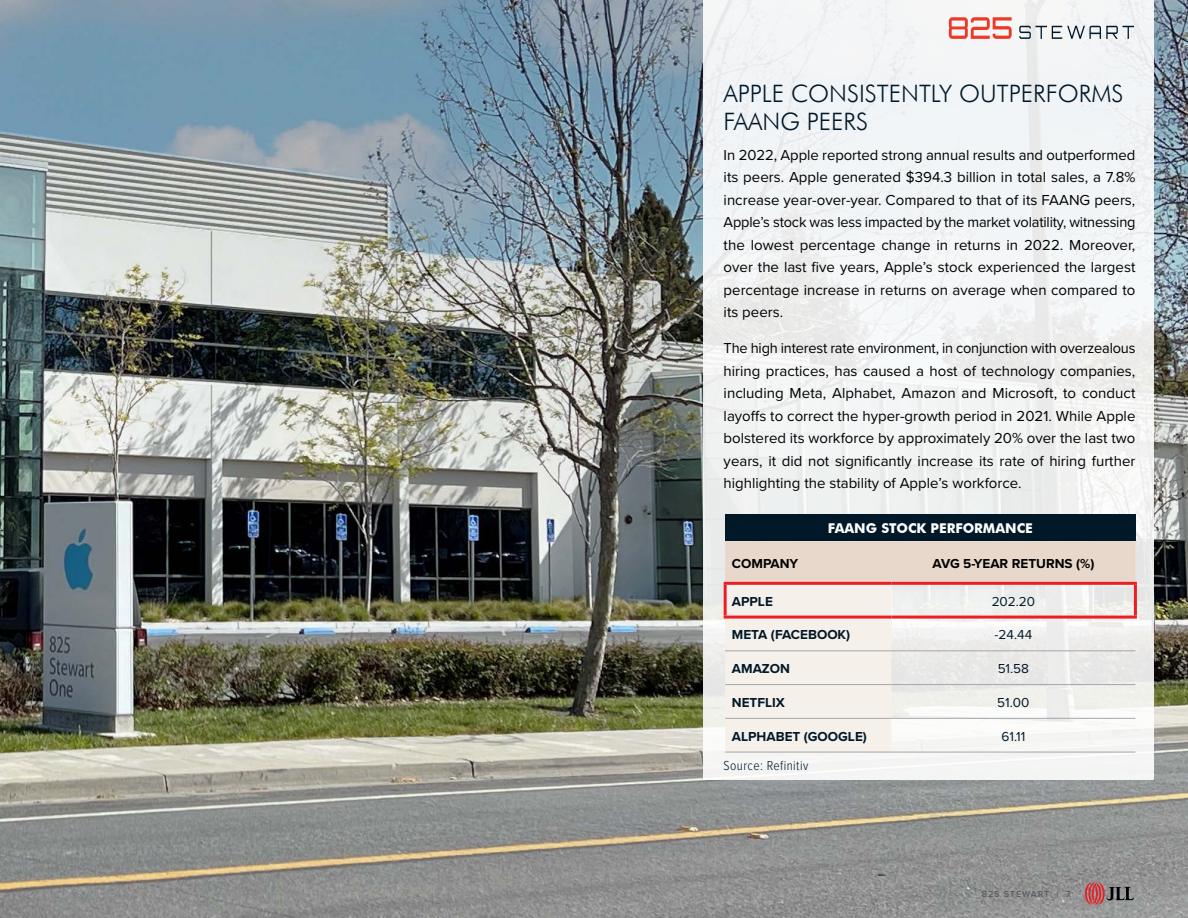
<style>
.page{position:relative;width:1188px;height:918px;background:#fff}
.page>*{position:absolute;margin:0;border:0;box-sizing:border-box;transform-origin:0 0}
.t1{font:300 24px/28.8px "Futura BT";color:#001828}
.t2{font:15px/22.5px "Proxima Nova";color:#000;text-align:justify}
.t3{font:700 13.5px "Proxima Nova";color:#001828}
.t4{font:13.5px "Proxima Nova";color:#001828}
.t5{font:700 13.5px "Proxima Nova";color:#000}
.t6{font:700 13.5px "Futura BT";color:#fff}
.t7{font:300 13.5px "Proxima Nova Cond";letter-spacing:.03em;color:#001828}
.t8{font:600 9px "Proxima Nova";color:#575b61}
</style>
<div class="page">
<img style="left:0;top:0;width:1188px;height:918px">
<div style="left:703px;top:0;width:451px;height:780px;background:#f1f5f5"></div>
<div style="left:725px;top:514px;width:410px;height:27px;background:#001828"></div>
<svg style="left:725px;top:541px;width:410px;height:211px"></svg>
<hr style="left:725px;top:650px;width:166px;height:1px;background:#a3a7a9">
<hr style="left:891px;top:650px;width:244px;height:1px;background:#a3a7a9">
<hr style="left:725px;top:684px;width:166px;height:1px;background:#a3a7a9">
<hr style="left:891px;top:684px;width:244px;height:1px;background:#a3a7a9">
<hr style="left:725px;top:718px;width:166px;height:1px;background:#a3a7a9">
<hr style="left:891px;top:718px;width:244px;height:1px;background:#a3a7a9">
<hr style="left:725px;top:752px;width:166px;height:1px;background:#a3a7a9">
<hr style="left:891px;top:752px;width:244px;height:1px;background:#a3a7a9">
<hr style="left:724px;top:582px;width:167px;height:3px;background:#ed1d24">
<hr style="left:724px;top:585px;width:3px;height:31px;background:#ed1d24">
<hr style="left:891px;top:582px;width:246px;height:3px;background:#ed1d24">
<hr style="left:1134px;top:585px;width:3px;height:31px;background:#ed1d24">
<hr style="left:724px;top:616px;width:167px;height:3px;background:#ed1d24">
<hr style="left:891px;top:616px;width:246px;height:3px;background:#ed1d24">
<svg style="left:1085px;top:883px;width:49px;height:22px"></svg>
<svg style="left:949px;top:17px;width:63px;height:22px"></svg>
<svg style="left:1019px;top:26px;width:115px;height:13px"></svg>
<h1 class="t1" style="left:724px;top:78px;width:401px">APPLE CONSISTENTLY OUTPERFORMS<br>FAANG PEERS</h1>
<p class="t2" style="left:724px;top:143px;width:413px">In 2022, Apple reported strong annual results and outperformed its peers. Apple generated $394.3 billion in total sales, a 7.8% increase year-over-year. Compared to that of its FAANG peers, Apple’s stock was less impacted by the market volatility, witnessing the lowest percentage change in returns in 2022. Moreover, over the last five years, Apple’s stock experienced the largest percentage increase in returns on average when compared to its peers.</p>
<p class="t2" style="left:724px;top:336px;width:413px">The high interest rate environment, in conjunction with overzealous hiring practices, has caused a host of technology companies, including Meta, Alphabet, Amazon and Microsoft, to conduct layoffs to correct the hyper-growth period in 2021. While Apple bolstered its workforce by approximately 20% over the last two years, it did not significantly increase its rate of hiring further highlighting the stability of Apple’s workforce.</p>
<p class="t6" style="left:828px;top:520px;width:207px">FAANG STOCK PERFORMANCE</p>
<p class="t5" style="left:732px;top:553px;width:68px">COMPANY</p>
<p class="t5" style="left:932px;top:553px;width:163px">AVG 5-YEAR RETURNS (%)</p>
<p class="t3" style="left:732px;top:591px;width:43px">APPLE</p>
<p class="t4" style="left:992px;top:591px;width:45px">202.20</p>
<p class="t3" style="left:732px;top:625px;width:120px">META (FACEBOOK)</p>
<p class="t4" style="left:995px;top:625px;width:39px">-24.44</p>
<p class="t3" style="left:732px;top:658px;width:59px">AMAZON</p>
<p class="t4" style="left:998px;top:658px;width:33px">51.58</p>
<p class="t3" style="left:732px;top:692px;width:55px">NETFLIX</p>
<p class="t4" style="left:997px;top:692px;width:34px">51.00</p>
<p class="t3" style="left:732px;top:726px;width:136px">ALPHABET (GOOGLE)</p>
<p class="t4" style="left:1002px;top:726px;width:25px">61.11</p>
<p class="t7" style="left:724px;top:755px;width:86px">Source: Refinitiv</p>
<p class="t8" style="left:982px;top:887px;width:29px">825 STE</p>
<p class="t8" style="left:1022px;top:887px;width:16px">WART</p>
<p class="t8" style="left:1057px;top:887px;width:16px">| 7</p>
</div>
